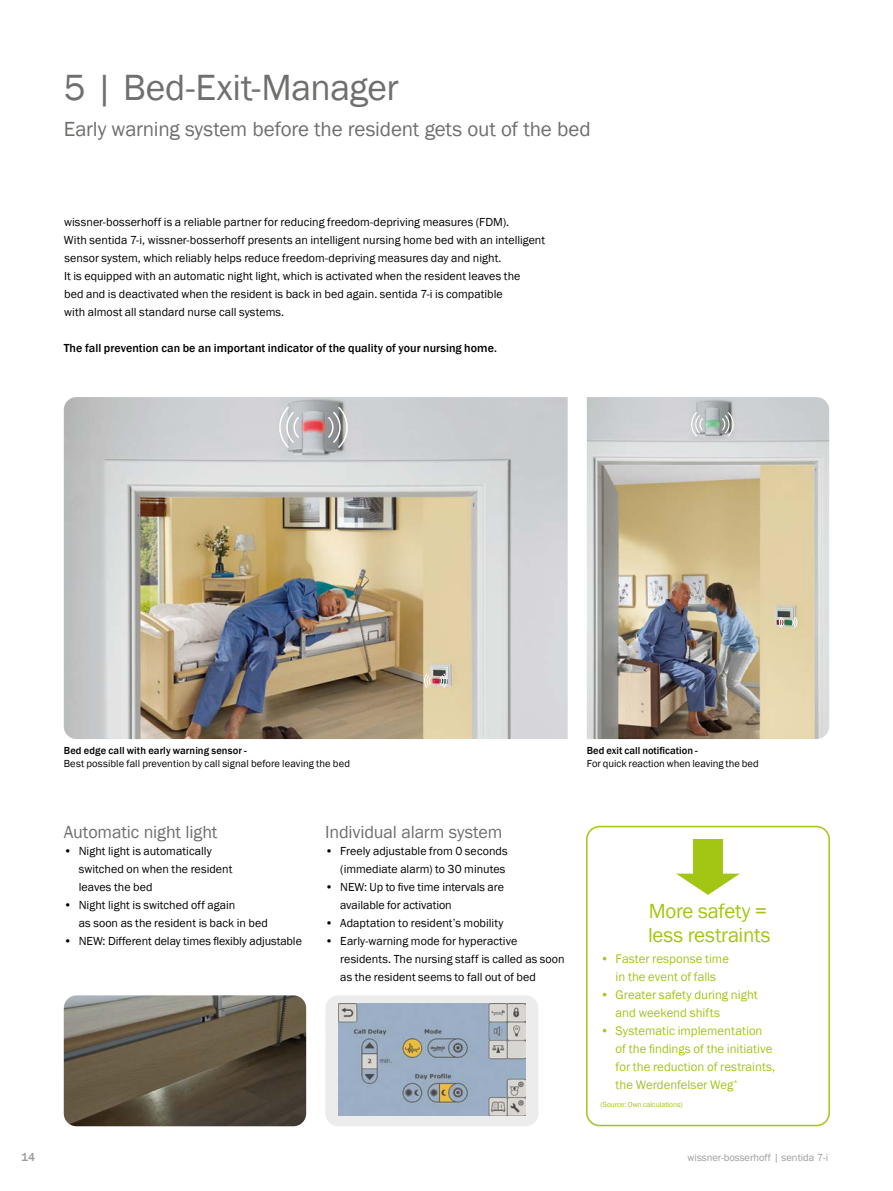
<style>
.page{position:relative;width:893px;height:1191px;background:#fff}
.page>*{position:absolute;margin:0;border:0;box-sizing:border-box;transform-origin:0 0}
.t1{font:37.5px "Franklin Gothic";letter-spacing:-.01em;color:#6f6f6e}
.t2{font:21px "Franklin Gothic";letter-spacing:-.01em;color:#6f6f6e}
.t3{font:21px/24px "Franklin Gothic";letter-spacing:-.01em;color:#a2c613}
.t4{font:18px "Franklin Gothic";letter-spacing:-.01em;color:#6f6f6e}
.t5{font:12.75px/18px "Franklin Gothic";color:#a2c613}
.t6{font:12px/18px "Franklin Gothic";color:#000}
.t7{font:500 12px "Franklin Gothic";letter-spacing:.005em;color:#000}
.t8{font:500 12px "Franklin Gothic";color:#9c9d9d}
.t9{font:10.5px "Franklin Gothic";letter-spacing:.005em;color:#000}
.t10{font:500 10.5px "Franklin Gothic";letter-spacing:.005em;color:#000}
.t11{font:10.5px "Franklin Gothic";color:#9c9d9d}
.t12{font:7.5px "Franklin Gothic";letter-spacing:-.005em;color:#a2c613}
</style>
<div class="page">
<img style="left:64px;top:995px;width:242px;height:131px">
<div style="left:325px;top:995px;width:213px;height:131px;background:#ececed;border-radius:13px"></div>
<img style="left:338px;top:1003px;width:187px;height:113px">
<img style="left:64px;top:397px;width:504px;height:342px">
<svg style="left:327px;top:405px;width:23px;height:44px"></svg>
<svg style="left:277px;top:405px;width:23px;height:44px"></svg>
<svg style="left:439px;top:672px;width:8px;height:16px"></svg>
<svg style="left:424px;top:672px;width:8px;height:16px"></svg>
<img style="left:587px;top:397px;width:242px;height:342px">
<svg style="left:721px;top:411px;width:14px;height:26px"></svg>
<svg style="left:690px;top:411px;width:14px;height:26px"></svg>
<svg style="left:791px;top:616px;width:6px;height:12px"></svg>
<svg style="left:779px;top:616px;width:6px;height:12px"></svg>
<div style="left:586px;top:826px;width:244px;height:300px;border:2px solid #a2c613;border-radius:13px"></div>
<svg style="left:676px;top:873px;width:64px;height:22px"></svg>
<div style="left:693px;top:839px;width:30px;height:38px;background:#a2c613"></div>
<h1 class="t1" style="left:64px;top:64px;width:337px">5 | Bed-Exit-Manager</h1>
<h2 class="t2" style="left:64px;top:116px;width:528px">Early warning system before the resident gets out of the bed</h2>
<p class="t6" style="left:64px;top:213px;width:483px">wissner-bosserhoff is a reliable partner for reducing freedom-depriving measures (FDM).<br>With sentida 7-i, wissner-bosserhoff presents an intelligent nursing home bed with an intelligent sensor system, which reliably helps reduce freedom-depriving measures day and night.<br>It is equipped with an automatic night light, which is activated when the resident leaves the<br>bed and is deactivated when the resident is back in bed again. sentida 7-i is compatible<br>with almost all standard nurse call systems.</p>
<p class="t7" style="left:64px;top:340px;width:435px">The fall prevention can be an important indicator of the quality of your nursing home.</p>
<p class="t10" style="left:64px;top:744px;width:184px">Bed edge call with early warning sensor -</p>
<p class="t9" style="left:64px;top:756px;width:288px">Best possible fall prevention by call signal before leaving the bed</p>
<h3 class="t4" style="left:64px;top:821px;width:155px">Automatic night light</h3>
<h3 class="t4" style="left:325px;top:821px;width:179px">Individual alarm system</h3>
<p class="t6" style="left:79px;top:842px;width:155px;text-indent:-15px">• Night light is automatically switched on when the resident leaves the bed</p>
<p class="t6" style="left:79px;top:896px;width:191px;text-indent:-15px">• Night light is switched off again<br>as soon as the resident is back in bed</p>
<p class="t6" style="left:64px;top:932px;width:240px">• NEW: Different delay times flexibly adjustable</p>
<p class="t6" style="left:325px;top:842px;width:184px;text-align:right">• Freely adjustable from 0 seconds (immediate alarm) to 30 minutes</p>
<p class="t6" style="left:340px;top:878px;width:165px;text-indent:-15px">• NEW: Up to five time intervals are available for activation</p>
<p class="t6" style="left:325px;top:914px;width:180px">• Adaptation to resident’s mobility</p>
<p class="t6" style="left:340px;top:932px;width:226px;text-indent:-15px">• Early-warning mode for hyperactive residents. The nursing staff is called as soon as the resident seems to fall out of bed</p>
<p class="t10" style="left:587px;top:744px;width:112px">Bed exit call notification -</p>
<p class="t9" style="left:587px;top:756px;width:173px">For quick reaction when leaving the bed</p>
<h2 class="t3" style="left:648px;top:899px;width:124px">More safety = less restraints</h2>
<p class="t5" style="left:601px;top:950px;width:130px;text-align:center">• Faster response time in the event of falls</p>
<p class="t5" style="left:616px;top:986px;width:144px;text-indent:-15px">• Greater safety during night and weekend shifts</p>
<p class="t5" style="left:616px;top:1022px;width:161px;text-indent:-15px">• Systematic implementation of the findings of the initiative for the reduction of restraints, the Werdenfelser Weg<sup>*</sup></p>
<p class="t12" style="left:601px;top:1099px;width:84px">(Source: Own calculations)</p>
<p class="t8" style="left:21px;top:1149px;width:16px">14</p>
<p class="t11" style="left:688px;top:1151px;width:142px">wissner-bosserhoff | sentida 7-i</p>
</div>
